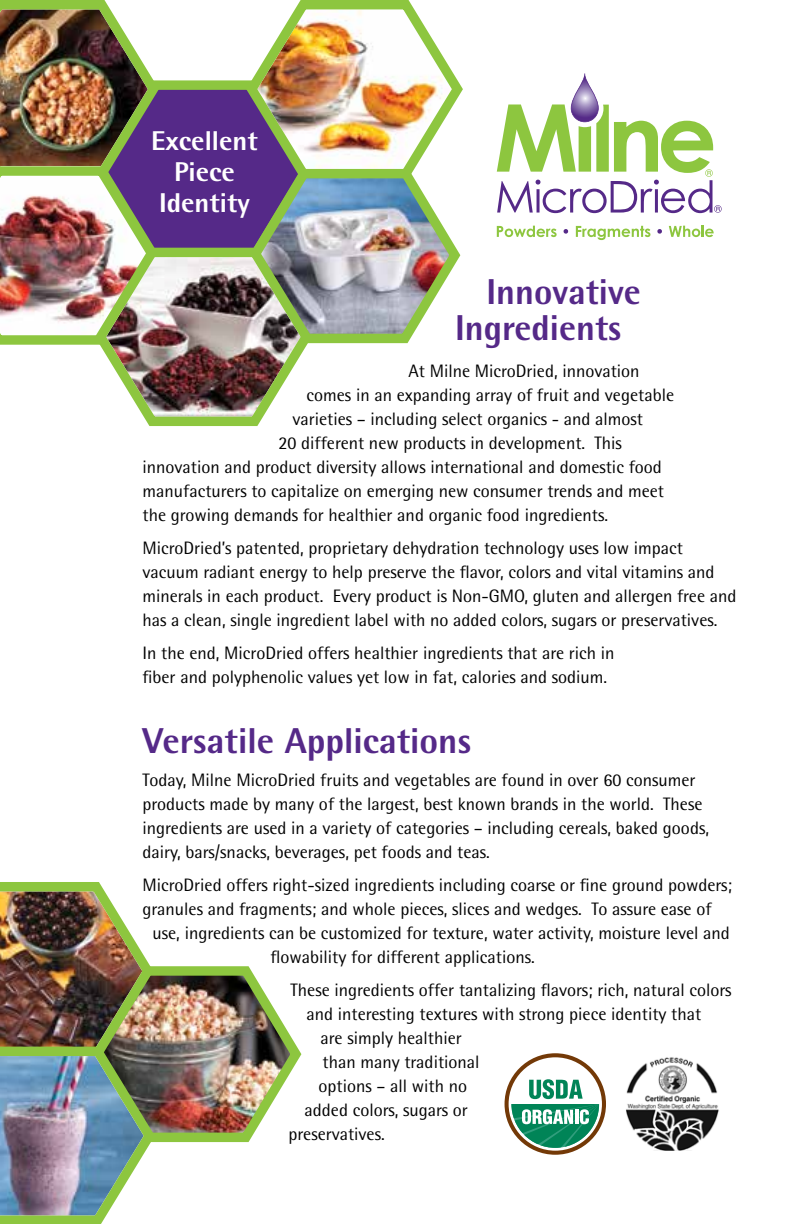
<style>
.page{position:relative;width:792px;height:1224px;background:#fff}
.page>*{position:absolute;margin:0;border:0;box-sizing:border-box;transform-origin:0 0}
.t1{font:800 36px/36px "Rotis Semi Sans";color:#552988}
.t2{font:800 27.2px/31.2px "Rotis Semi Sans";color:#fff;text-align:center}
.t3{font:18px/24px "Rotis Semi Sans";color:#000}
</style>
<div class="page">
<svg style="left:497px;top:73px;width:225px;height:140px"></svg>
<svg style="left:497px;top:226px;width:60px;height:11px"></svg>
<svg style="left:564px;top:229px;width:4px;height:5px"></svg>
<svg style="left:576px;top:226px;width:74px;height:14px"></svg>
<svg style="left:657px;top:229px;width:5px;height:5px"></svg>
<svg style="left:669px;top:226px;width:45px;height:11px"></svg>
<svg style="left:507px;top:1055px;width:97px;height:98px"></svg>
<div style="left:505px;top:1053px;width:101px;height:102px;border:4px solid #733907;border-radius:50%"></div>
<svg style="left:511px;top:1079px;width:88px;height:69px"></svg>
<img style="left:626px;top:1057px;width:93px;height:94px">
<img style="left:0;top:0;width:457px;height:345px">
<img style="left:88px;top:239px;width:231px;height:187px">
<img style="left:0;top:882px;width:296px;height:342px">
<h2 class="t2" style="left:151px;top:124px;width:108px">Excellent<br>Piece<br>Identity</h2>
<h1 class="t1" style="left:455px;top:273px;width:187px;text-indent:31px">Innovative<br>Ingredients</h1>
<p class="t3" style="left:409px;top:358px;width:233px">At Milne MicroDried, innovation</p>
<p class="t3" style="left:307px;top:382px;width:369px">comes in an expanding array of fruit and vegetable</p>
<p class="t3" style="left:293px;top:406px;width:352px">varieties – including select organics - and almost</p>
<p class="t3" style="left:279px;top:430px;width:345px">20 different new products in development. This</p>
<p class="t3" style="left:143px;top:454px;width:521px">innovation and product diversity allows international and domestic food</p>
<p class="t3" style="left:143px;top:478px;width:523px">manufacturers to capitalize on emerging new consumer trends and meet</p>
<p class="t3" style="left:143px;top:502px;width:467px">the growing demands for healthier and organic food ingredients.</p>
<p class="t3" style="left:143px;top:535px;width:595px">MicroDried’s patented, proprietary dehydration technology uses low impact vacuum radiant energy to help preserve the flavor, colors and vital vitamins and minerals in each product. Every product is Non-GMO, gluten and allergen free and has a clean, single ingredient label with no added colors, sugars or preservatives.</p>
<p class="t3" style="left:143px;top:640px;width:474px">In the end, MicroDried offers healthier ingredients that are rich in fiber and polyphenolic values yet low in fat, calories and sodium.</p>
<h1 class="t1" style="left:143px;top:722px;width:330px">Versatile Applications</h1>
<p class="t3" style="left:143px;top:767px;width:568px">Today, Milne MicroDried fruits and vegetables are found in over 60 consumer products made by many of the largest, best known brands in the world. These ingredients are used in a variety of categories – including cereals, baked goods, dairy, bars/snacks, beverages, pet foods and teas.</p>
<p class="t3" style="left:143px;top:872px;width:591px">MicroDried offers right-sized ingredients including coarse or fine ground powders;</p>
<p class="t3" style="left:143px;top:896px;width:570px">granules and fragments; and whole pieces, slices and wedges. To assure ease of</p>
<p class="t3" style="left:153px;top:920px;width:579px">use, ingredients can be customized for texture, water activity, moisture level and</p>
<p class="t3" style="left:271px;top:944px;width:266px">flowability for different applications.</p>
<p class="t3" style="left:291px;top:977px;width:442px">These ingredients offer tantalizing flavors; rich, natural colors</p>
<p class="t3" style="left:307px;top:1001px;width:396px">and interesting textures with strong piece identity that</p>
<p class="t3" style="left:321px;top:1025px;width:143px">are simply healthier</p>
<p class="t3" style="left:323px;top:1049px;width:158px">than many traditional</p>
<p class="t3" style="left:319px;top:1073px;width:150px">options – all with no</p>
<p class="t3" style="left:305px;top:1097px;width:165px">added colors, sugars or</p>
<p class="t3" style="left:289px;top:1121px;width:98px">preservatives.</p>
</div>
